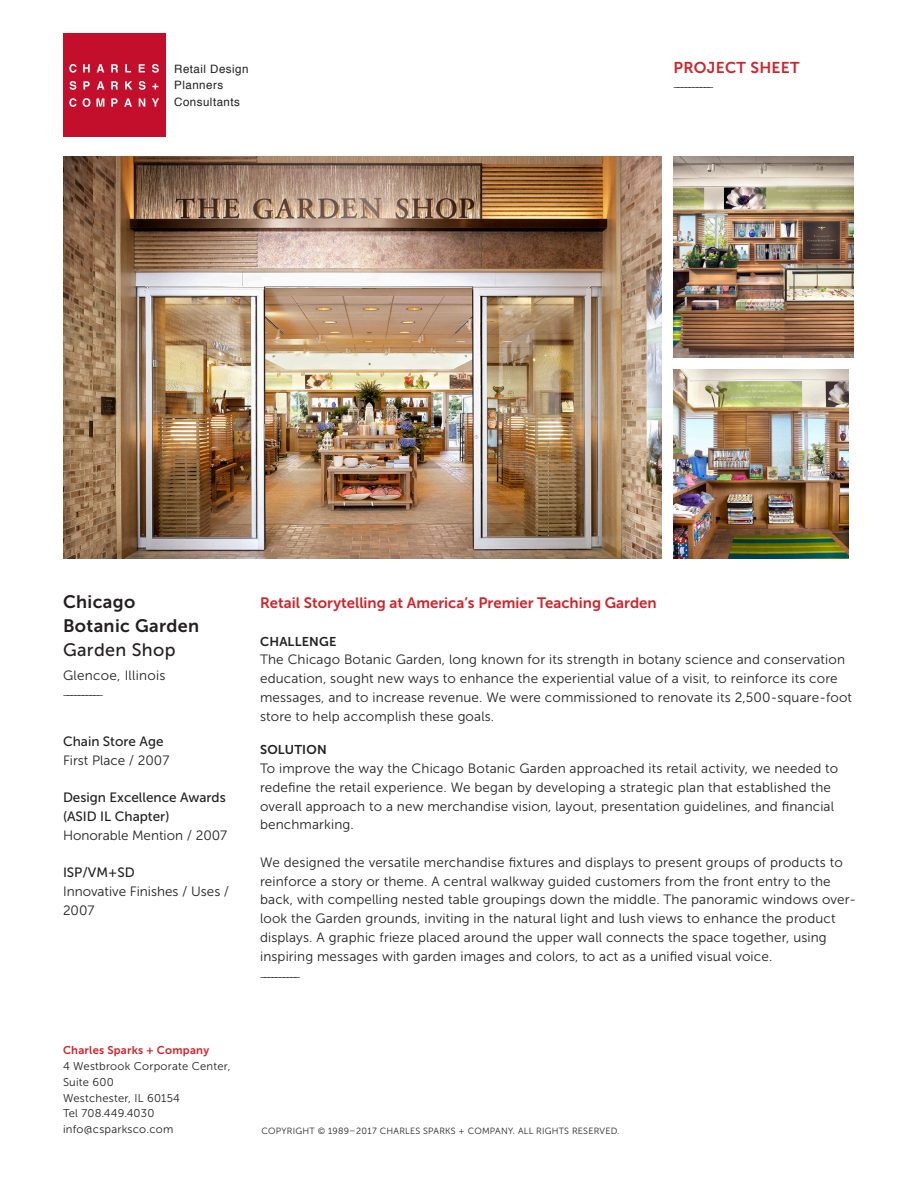
<style>
.page{position:relative;width:918px;height:1188px;background:#fff}
.page>*{position:absolute;margin:0;border:0;box-sizing:border-box;transform-origin:0 0}
.t1{font:18px "Museo Sans 700";letter-spacing:.02em;color:#231f20}
.t2{font:18px "Museo Sans 500";letter-spacing:.02em;color:#231f20}
.t3{font:15.6px "Museo Sans 700";letter-spacing:.02em;color:#d1232a}
.t4{font:15px "Museo Sans 700";color:#d1232a}
.t5{font:13.5px/18.8px "Museo Sans 300";letter-spacing:.01em;color:#231f20}
.t6{font:13.5px/18.8px "Museo Sans 500";color:#231f20}
.t7{font:12.75px "Museo Sans 700";letter-spacing:.015em;color:#231f20}
.t8{font:11.55px "Helvetica";letter-spacing:.04em;color:#231f20}
.t9{font:11.25px "Museo Sans 300";letter-spacing:.02em;color:#231f20}
.t10{font:11.25px "Museo Sans 700";letter-spacing:.02em;color:#d1232a}
.t11{font:10.35px "Museo Sans 300";color:#231f20}
.t12{font:9px "Museo Sans 300";letter-spacing:.025em;color:#231f20}
</style>
<div class="page">
<div style="left:63px;top:33px;width:103px;height:103px;background:#c30f2c"></div>
<svg style="left:69px;top:64px;width:8px;height:9px"></svg>
<svg style="left:83px;top:64px;width:7px;height:8px"></svg>
<svg style="left:97px;top:64px;width:7px;height:8px"></svg>
<svg style="left:111px;top:64px;width:7px;height:8px"></svg>
<svg style="left:125px;top:64px;width:6px;height:8px"></svg>
<svg style="left:139px;top:64px;width:6px;height:8px"></svg>
<svg style="left:152px;top:64px;width:7px;height:9px"></svg>
<svg style="left:69px;top:98px;width:8px;height:9px"></svg>
<svg style="left:83px;top:98px;width:7px;height:9px"></svg>
<svg style="left:97px;top:98px;width:7px;height:9px"></svg>
<svg style="left:111px;top:98px;width:7px;height:9px"></svg>
<svg style="left:124px;top:98px;width:8px;height:9px"></svg>
<svg style="left:139px;top:98px;width:6px;height:9px"></svg>
<svg style="left:152px;top:98px;width:7px;height:9px"></svg>
<svg style="left:70px;top:81px;width:6px;height:9px"></svg>
<svg style="left:83px;top:81px;width:7px;height:9px"></svg>
<svg style="left:97px;top:81px;width:7px;height:9px"></svg>
<svg style="left:111px;top:81px;width:7px;height:9px"></svg>
<svg style="left:125px;top:81px;width:7px;height:9px"></svg>
<svg style="left:139px;top:81px;width:7px;height:9px"></svg>
<svg style="left:152px;top:84px;width:6px;height:6px"></svg>
<img style="left:63px;top:157px;width:31px;height:401px">
<img style="left:94px;top:157px;width:568px;height:401px">
<img style="left:673px;top:157px;width:181px;height:200px">
<img style="left:673px;top:369px;width:176px;height:189px">
<p class="t8" style="left:174px;top:60px;width:76px">Retail Design</p>
<p class="t8" style="left:174px;top:77px;width:50px">Planners</p>
<p class="t8" style="left:174px;top:93px;width:67px">Consultants</p>
<p class="t3" style="left:674px;top:59px;width:128px">PROJECT SHEET</p>
<p class="t11" style="left:674px;top:78px;width:42px">__________</p>
<p class="t1" style="left:63px;top:592px;width:74px">Chicago</p>
<p class="t1" style="left:63px;top:616px;width:138px">Botanic Garden</p>
<p class="t2" style="left:63px;top:640px;width:114px">Garden Shop</p>
<p class="t5" style="left:63px;top:666px;width:104px">Glencoe, Illinois</p>
<p class="t11" style="left:63px;top:685px;width:42px">__________</p>
<p class="t6" style="left:63px;top:732px;width:102px">Chain Store Age</p>
<p class="t5" style="left:63px;top:751px;width:108px">First Place / 2007</p>
<p class="t6" style="left:63px;top:788px;width:164px">Design Excellence Awards (ASID IL Chapter)</p>
<p class="t5" style="left:63px;top:826px;width:166px">Honorable Mention / 2007</p>
<p class="t6" style="left:63px;top:863px;width:73px">ISP/VM+SD</p>
<p class="t5" style="left:63px;top:882px;width:168px">Innovative Finishes / Uses /<br>2007</p>
<p class="t10" style="left:63px;top:1044px;width:148px">Charles Sparks + Company</p>
<p class="t9" style="left:63px;top:1060px;width:169px">4 Westbrook Corporate Center,</p>
<p class="t9" style="left:63px;top:1076px;width:52px">Suite 600</p>
<p class="t9" style="left:63px;top:1092px;width:119px">Westchester, IL 60154</p>
<p class="t9" style="left:63px;top:1107px;width:93px">Tel 708.449.4030</p>
<p class="t9" style="left:63px;top:1123px;width:112px">info@csparksco.com</p>
<p class="t4" style="left:260px;top:595px;width:398px">Retail Storytelling at America’s Premier Teaching Garden</p>
<p class="t7" style="left:260px;top:634px;width:78px">CHALLENGE</p>
<p class="t5" style="left:260px;top:650px;width:594px">The Chicago Botanic Garden, long known for its strength in botany science and conservation education, sought new ways to enhance the experiential value of a visit, to reinforce its core messages, and to increase revenue. We were commissioned to renovate its 2,500-square-foot store to help accomplish these goals.</p>
<p class="t7" style="left:260px;top:743px;width:68px">SOLUTION</p>
<p class="t5" style="left:260px;top:759px;width:580px">To improve the way the Chicago Botanic Garden approached its retail activity, we needed to redefine the retail experience. We began by developing a strategic plan that established the overall approach to a new merchandise vision, layout, presentation guidelines, and financial benchmarking.</p>
<p class="t5" style="left:260px;top:853px;width:598px">We designed the versatile merchandise fixtures and displays to present groups of products to reinforce a story or theme. A central walkway guided customers from the front entry to the back, with compelling nested table groupings down the middle. The panoramic windows over&shy;look the Garden grounds, inviting in the natural light and lush views to enhance the product displays. A graphic frieze placed around the upper wall connects the space together, using inspiring messages with garden images and colors, to act as a unified visual voice.</p>
<p class="t11" style="left:260px;top:968px;width:42px">__________</p>
<p class="t12" style="left:262px;top:1126px;width:359px">COPYRIGHT © 1989–2017 CHARLES SPARKS + COMPANY. ALL RIGHTS RESERVED.</p>
</div>
